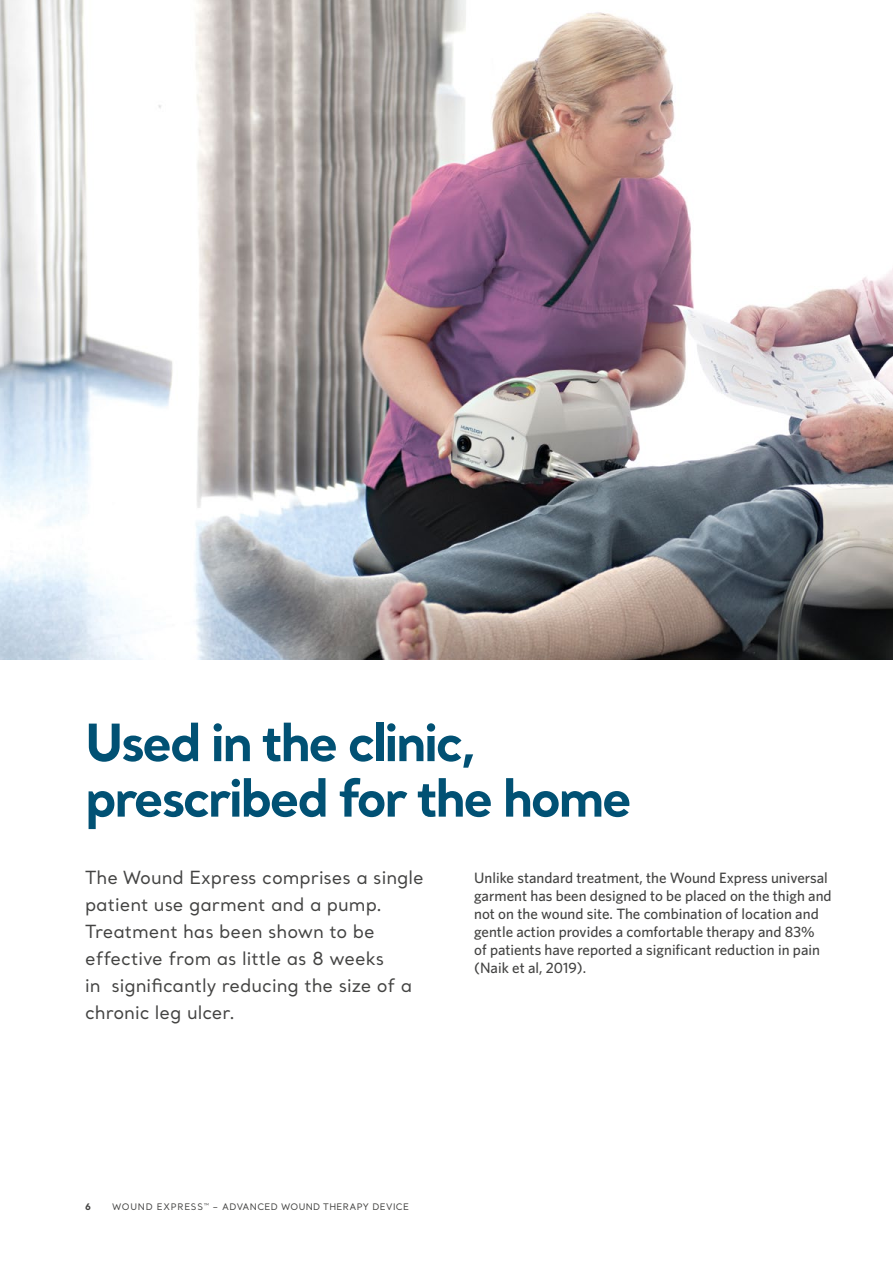
<style>
.page{position:relative;width:893px;height:1263px;background:#fff}
.page>*{position:absolute;margin:0;border:0;box-sizing:border-box;transform-origin:0 0}
.t1{font:700 51px/55.5px "Santral";letter-spacing:-.05em;color:#015174}
.t2{font:18px/27px "Santral";color:#434342}
.t3{font:500 15px/18px "Whitney";color:#434342}
.t4{font:9px "Santral";letter-spacing:.04em;color:#434342}
.t5{font:700 9px "Santral";color:#434342}
</style>
<div class="page">
<img style="left:0;top:0;width:893px;height:659px">
<h1 class="t1" style="left:85px;top:713px;width:549px">Used in the clinic, prescribed for the home</h1>
<p class="t2" style="left:85px;top:864px;width:340px">The Wound Express comprises a single patient use garment and a pump.<br>Treatment has been shown to be effective from as little as 8 weeks<br>in significantly reducing the size of a chronic leg ulcer.</p>
<p class="t3" style="left:474px;top:868px;width:359px">Unlike standard treatment, the Wound Express universal garment has been designed to be placed on the thigh and not on the wound site. The combination of location and gentle action provides a comfortable therapy and 83%<br>of patients have reported a significant reduction in pain (Naik et al, 2019).</p>
<p class="t5" style="left:85px;top:1200px;width:7px">6</p>
<p class="t4" style="left:112px;top:1201px;width:298px">WOUND EXPRESS<sup>™</sup> – ADVANCED WOUND THERAPY DEVICE</p>
</div>
